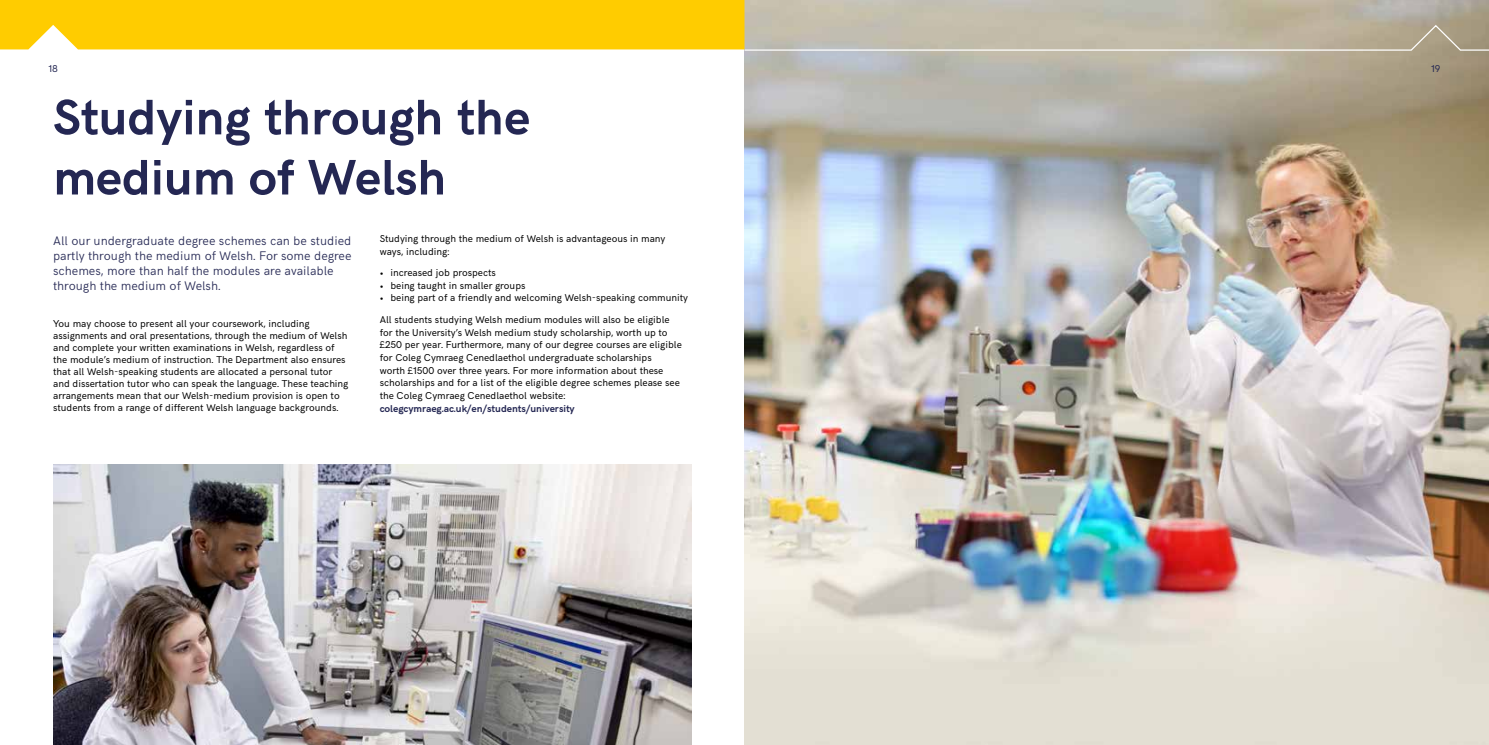
<style>
.page{position:relative;width:1489px;height:745px;background:#fff}
.page>*{position:absolute;margin:0;border:0;box-sizing:border-box;transform-origin:0 0}
.t1{font:700 50px/60px "HK Grotesk";color:#242753}
.t2{font:300 12.5px/15px "HK Grotesk";color:#242753}
.t3{font:10px/12px "HK Grotesk";color:#000}
.t4{font:700 10px "HK Grotesk";color:#242753}
.t5{font:10px "HK Grotesk";color:#242753}
</style>
<div class="page">
<img style="left:53px;top:464px;width:638px;height:280px">
<img style="left:744px;top:52px;width:744px;height:692px">
<svg style="left:0;top:0;width:1488px;height:52px"></svg>
<p class="t5" style="left:48px;top:61px;width:11px">18</p>
<p class="t5" style="left:1430px;top:61px;width:11px">19</p>
<h1 class="t1" style="left:53px;top:83px;width:478px">Studying through the medium of Welsh</h1>
<p class="t2" style="left:53px;top:232px;width:300px">All our undergraduate degree schemes can be studied partly through the medium of Welsh. For some degree schemes, more than half the modules are available through the medium of Welsh.</p>
<p class="t3" style="left:53px;top:316px;width:297px">You may choose to present all your coursework, including assignments and oral presentations, through the medium of Welsh and complete your written examinations in Welsh, regardless of the module’s medium of instruction. The Department also ensures that all Welsh-speaking students are allocated a personal tutor and dissertation tutor who can speak the language. These teaching arrangements mean that our Welsh-medium provision is open to students from a range of different Welsh language backgrounds.</p>
<p class="t3" style="left:380px;top:231px;width:287px;line-height:12.6px">Studying through the medium of Welsh is advantageous in many ways, including:</p>
<p class="t3" style="left:380px;top:266px;width:117px">• increased job prospects</p>
<p class="t3" style="left:380px;top:278px;width:147px">• being taught in smaller groups</p>
<p class="t3" style="left:380px;top:286px;width:310px;line-height:21.5px">• being part of a friendly and welcoming Welsh-speaking community<br>All students studying Welsh medium modules will also be eligible</p>
<p class="t3" style="left:380px;top:325px;width:303px;line-height:12.6px">for the University’s Welsh medium study scholarship, worth up to £250 per year. Furthermore, many of our degree courses are eligible for Coleg Cymraeg Cenedlaethol undergraduate scholarships<br>worth £1500 over three years. For more information about these scholarships and for a list of the eligible degree schemes please see the Coleg Cymraeg Cenedlaethol website:</p>
<p class="t4" style="left:380px;top:400px;width:196px">colegcymraeg.ac.uk/en/students/university</p>
</div>
